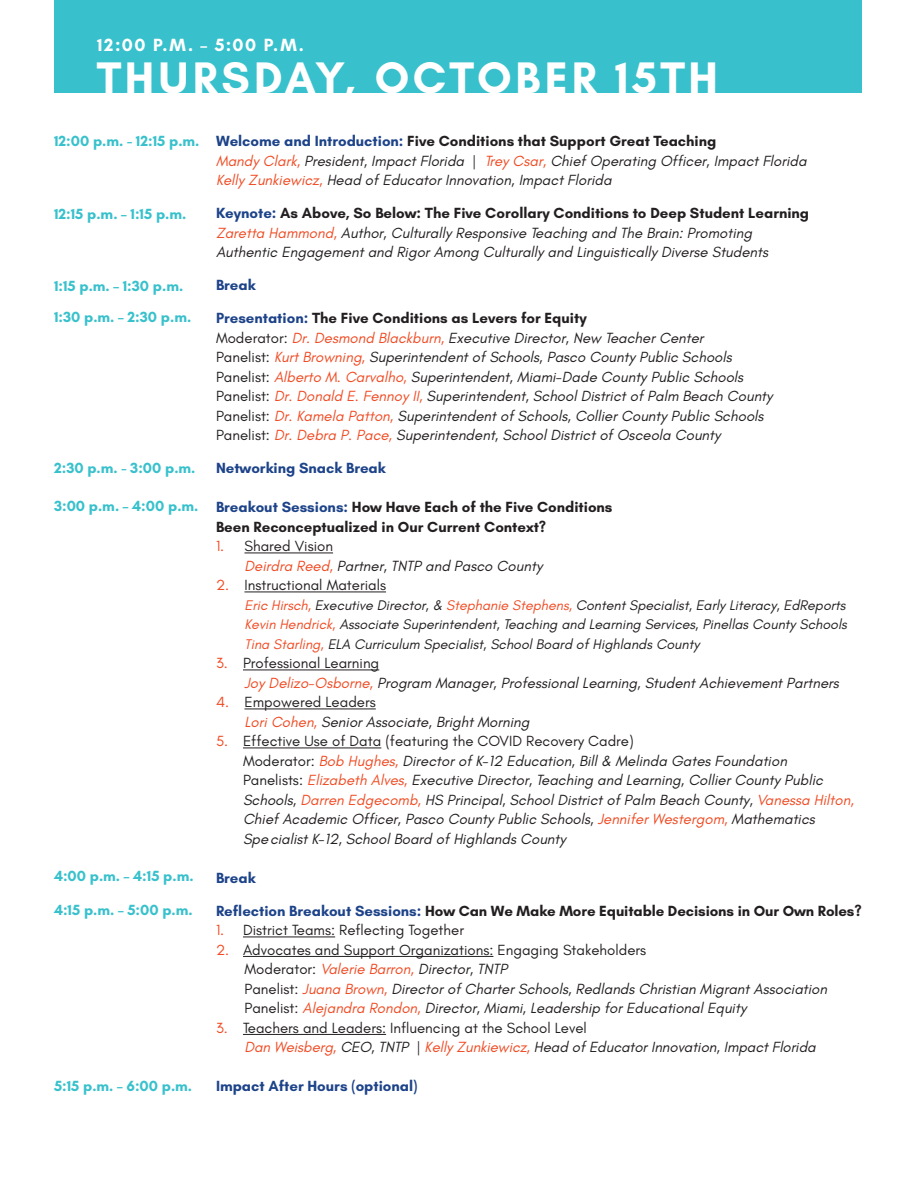
<style>
.page{position:relative;width:918px;height:1188px;background:#fff}
.page>*{position:absolute;margin:0;border:0;box-sizing:border-box;transform-origin:0 0}
.t1{font:700 45px "Glacial Indifference";letter-spacing:.08em;color:#fff}
.t2{font:700 18px "Glacial Indifference";color:#fff}
.t3{font:italic 15px/19.5px "Glacial Indifference";color:#231f20}
.t4{font:700 15px/19.5px "Glacial Indifference";color:#231f20}
.t5{font:15px "Glacial Indifference";color:#231f20}
.t6{font:700 15px "Glacial Indifference";color:#38c1cc}
.t7{font:700 15px "Glacial Indifference";color:#1d4389}
.t8{font:italic 14.25px/19.5px "Glacial Indifference";color:#231f20;text-align:justify}
.s1{color:#1d4389}
.s2{color:#f04b23}
.s3{font-style:normal}
.s4{font-weight:700;font-style:normal;color:#1d4389}
.s5{font-weight:700;font-style:normal}
.s6{font-style:normal;color:#f04b23}
</style>
<div class="page">
<hr style="left:244px;top:553px;width:89px;height:1px;background:#231f20">
<hr style="left:244px;top:592px;width:142px;height:1px;background:#231f20">
<hr style="left:243px;top:670px;width:136px;height:1px;background:#231f20">
<hr style="left:244px;top:709px;width:132px;height:1px;background:#231f20">
<hr style="left:243px;top:748px;width:138px;height:1px;background:#231f20">
<hr style="left:243px;top:937px;width:92px;height:1px;background:#231f20">
<hr style="left:243px;top:956px;width:250px;height:1px;background:#231f20">
<hr style="left:243px;top:1034px;width:143px;height:1px;background:#231f20">
<div style="left:54px;top:0;width:808px;height:93px;background:#38c1cc"></div>
<p class="t2" style="left:97px;top:34px;width:208px">12:00 P.M. – 5:00 P.M.</p>
<p class="t1" style="left:97px;top:50px;width:623px">THURSDAY, OCTOBER 15TH</p>
<p class="t6" style="left:54px;top:132px;width:147px">12:00 p.m. - 12:15 p.m.</p>
<p class="t6" style="left:54px;top:205px;width:134px">12:15 p.m. – 1:15 p.m.</p>
<p class="t6" style="left:54px;top:277px;width:131px">1:15 p.m. – 1:30 p.m.</p>
<p class="t6" style="left:54px;top:308px;width:139px">1:30 p.m. – 2:30 p.m.</p>
<p class="t6" style="left:54px;top:458px;width:143px">2:30 p.m. - 3:00 p.m.</p>
<p class="t6" style="left:54px;top:497px;width:146px">3:00 p.m. – 4:00 p.m.</p>
<p class="t6" style="left:54px;top:867px;width:141px">4:00 p.m. – 4:15 p.m.</p>
<p class="t6" style="left:54px;top:900px;width:140px">4:15 p.m. – 5:00 p.m.</p>
<p class="t6" style="left:54px;top:1077px;width:140px">5:15 p.m. – 6:00 p.m.</p>
<p class="t4" style="left:216px;top:131px;width:502px"><span class="s1">Welcome and Introduction:</span> Five Conditions that Support Great Teaching</p>
<p class="t3" style="left:216px;top:151px;width:592px"><span class="s2">Mandy Clark,</span> President, Impact Florida <span class="s3">|</span> <span class="s2">Trey Csar,</span> Chief Operating Officer, Impact Florida</p>
<p class="t3" style="left:216px;top:171px;width:397px"><span class="s2">Kelly Zunkiewicz,</span> Head of Educator Innovation, Impact Florida</p>
<p class="t3" style="left:216px;top:204px;width:595px"><span class="s4">Keynote:</span> <span class="s5">As Above, So Below: The Five Corollary Conditions to Deep Student Learning<br></span><span class="s2">Zaretta Hammond,</span> Author, Culturally Responsive Teaching and The Brain: Promoting<br>Authentic Engagement and Rigor Among Culturally and Linguistically Diverse Students</p>
<p class="t7" style="left:216px;top:276px;width:41px">Break</p>
<p class="t4" style="left:216px;top:308px;width:372px"><span class="s1">Presentation:</span> The Five Conditions as Levers for Equity</p>
<p class="t3" style="left:216px;top:328px;width:489px"><span class="s3">Moderator:</span> <span class="s2">Dr. Desmond Blackburn,</span> Executive Director, New Teacher Center</p>
<p class="t3" style="left:216px;top:348px;width:558px"><span class="s3">Panelist:</span> <span class="s2">Kurt Browning,</span> Superintendent of Schools, Pasco County Public Schools <span class="s3">Panelist:</span> <span class="s2">Alberto M. Carvalho,</span> Superintendent, Miami-Dade County Public Schools <span class="s3">Panelist:</span> <span class="s2">Dr. Donald E. Fennoy II,</span> Superintendent, School District of Palm Beach County <span class="s3">Panelist:</span> <span class="s2">Dr. Kamela Patton,</span> Superintendent of Schools, Collier County Public Schools <span class="s3">Panelist:</span> <span class="s2">Dr. Debra P. Pace,</span> Superintendent, School District of Osceola County</p>
<p class="t7" style="left:216px;top:459px;width:171px">Networking Snack Break</p>
<p class="t4" style="left:216px;top:497px;width:398px"><span class="s1">Breakout Sessions:</span> How Have Each of the Five Conditions<br>Been Reconceptualized in Our Current Context?</p>
<p class="t3" style="left:244px;top:537px;width:299px;text-indent:-28px"><span class="s6">1.</span> <span class="s3">Shared Vision<br></span><span class="s2">Deirdra Reed,</span> Partner, TNTP and Pasco County</p>
<p class="t5" style="left:216px;top:577px;width:172px"><span class="s2">2.</span> Instructional Materials</p>
<p class="t8" style="left:244px;top:596px;width:604px"><span class="s2">Eric Hirsch,</span> Executive Director, &amp; <span class="s2">Stephanie Stephens,</span> Content Specialist, Early Literacy, EdReports <span class="s2">Kevin Hendrick,</span> Associate Superintendent, Teaching and Learning Services, Pinellas County Schools <span class="s2">Tina Starling,</span> ELA Curriculum Specialist, School Board of Highlands County</p>
<p class="t5" style="left:216px;top:655px;width:165px"><span class="s2">3.</span> Professional Learning</p>
<p class="t3" style="left:244px;top:673px;width:596px"><span class="s2">Joy Delizo-Osborne,</span> Program Manager, Professional Learning, Student Achievement Partners</p>
<p class="t3" style="left:244px;top:693px;width:286px;text-indent:-28px"><span class="s6">4.</span> <span class="s3">Empowered Leaders<br></span><span class="s2">Lori Cohen,</span> Senior Associate, Bright Morning</p>
<p class="t5" style="left:216px;top:733px;width:419px"><span class="s2">5.</span> Effective Use of Data (featuring the COVID Recovery Cadre)</p>
<p class="t3" style="left:243px;top:751px;width:545px"><span class="s3">Moderator:</span> <span class="s2">Bob Hughes,</span> Director of K-12 Education, Bill &amp; Melinda Gates Foundation</p>
<p class="t3" style="left:243px;top:771px;width:612px"><span class="s3">Panelists:</span> <span class="s2">Elizabeth Alves,</span> Executive Director, Teaching and Learning, Collier County Public Schools, <span class="s2">Darren Edgecomb,</span> HS Principal, School District of Palm Beach County, <span class="s2">Vanessa Hilton, </span>Chief Academic Officer, Pasco County Public Schools, <span class="s2">Jennifer Westergom,</span> Mathematics Specialist K-12, School Board of Highlands County</p>
<p class="t7" style="left:216px;top:869px;width:41px">Break</p>
<p class="t4" style="left:216px;top:901px;width:647px"><span class="s1">Reflection Breakout Sessions:</span> How Can We Make More Equitable Decisions in Our Own Roles?</p>
<p class="t5" style="left:216px;top:922px;width:250px"><span class="s2">1.</span> District Teams: Reflecting Together</p>
<p class="t5" style="left:216px;top:942px;width:432px"><span class="s2">2.</span> Advocates and Support Organizations: Engaging Stakeholders</p>
<p class="t3" style="left:244px;top:960px;width:584px"><span class="s3">Moderator:</span> <span class="s2">Valerie Barron,</span> Director, TNTP<br><span class="s3">Panelist:</span> <span class="s2">Juana Brown,</span> Director of Charter Schools, Redlands Christian Migrant Association<br><span class="s3">Panelist:</span> <span class="s2">Alejandra Rondon,</span> Director, Miami, Leadership for Educational Equity</p>
<p class="t5" style="left:216px;top:1020px;width:372px"><span class="s2">3.</span> Teachers and Leaders: Influencing at the School Level</p>
<p class="t3" style="left:244px;top:1038px;width:573px"><span class="s2">Dan Weisberg,</span> CEO, TNTP <span class="s3">|</span> <span class="s2">Kelly Zunkiewicz,</span> Head of Educator Innovation, Impact Florida</p>
<p class="t7" style="left:216px;top:1077px;width:203px">Impact After Hours (optional)</p>
</div>
